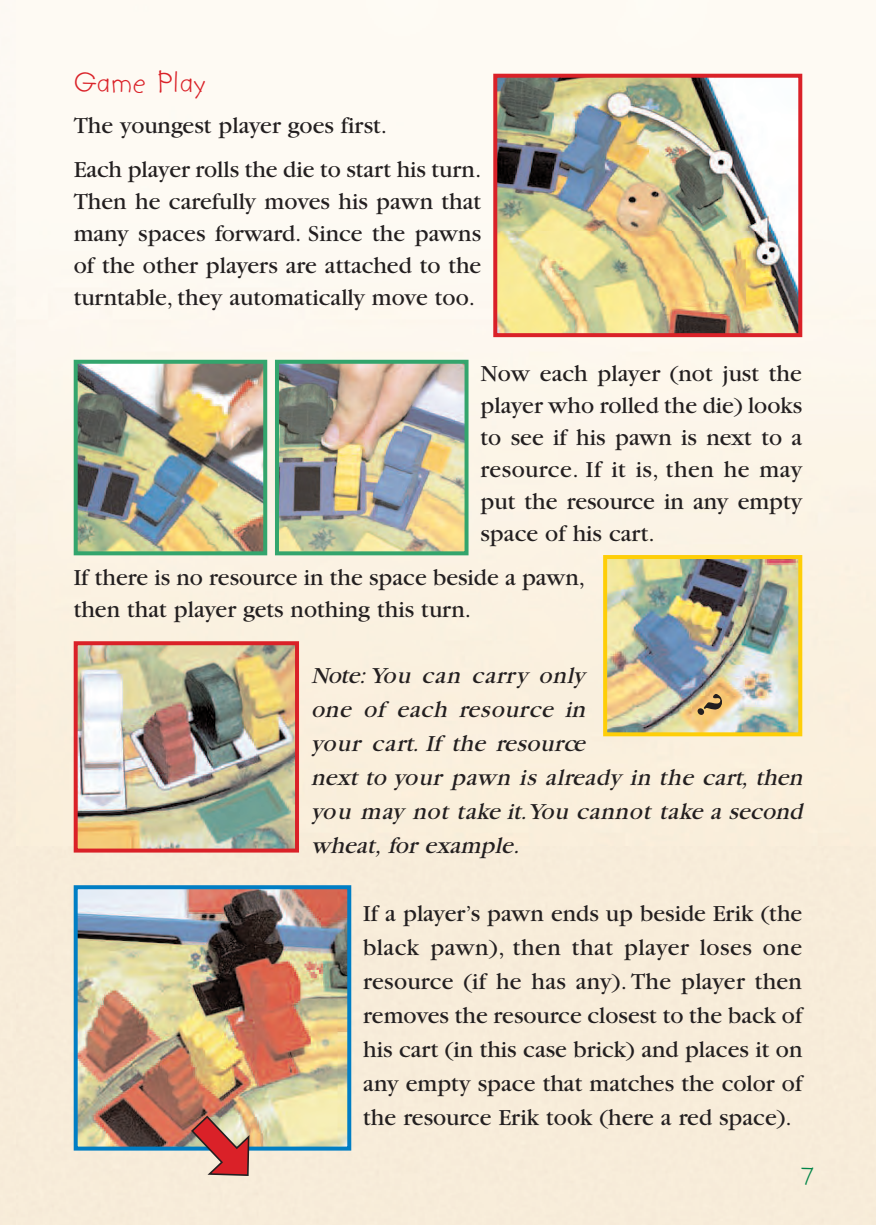
<style>
.page{position:relative;width:876px;height:1225px;background:#fff}
.page>*{position:absolute;margin:0;border:0;box-sizing:border-box;transform-origin:0 0}
.t1{font:32px "Kidprint";letter-spacing:.04em;color:#da2128}
.t2{font:28px "Kidprint";color:#008447}
.t3{font:24px/32px "Garamond";color:#231f20;text-align:justify}
.t4{font:italic 24px/34px "Garamond";color:#231f20}
</style>
<div class="page">
<img style="left:17px;top:0;width:859px;height:1225px">
<img style="left:498px;top:79px;width:299px;height:253px">
<div style="left:493px;top:74px;width:309px;height:263px;border:4px solid #da2128"></div>
<img style="left:280px;top:365px;width:183px;height:185px">
<div style="left:275px;top:360px;width:193px;height:195px;border:4px solid #33a56d"></div>
<img style="left:79px;top:890px;width:267px;height:255px">
<div style="left:74px;top:885px;width:277px;height:265px;border:4px solid #007ec4"></div>
<img style="left:79px;top:646px;width:215px;height:201px">
<div style="left:74px;top:641px;width:225px;height:211px;border:4px solid #da2128"></div>
<img style="left:608px;top:560px;width:189px;height:171px">
<div style="left:603px;top:555px;width:199px;height:181px;border:4px solid #fece08"></div>
<img style="left:79px;top:365px;width:183px;height:185px">
<div style="left:74px;top:360px;width:193px;height:195px;border:4px solid #33a56d"></div>
<svg style="left:191px;top:1115px;width:58px;height:61px;background:#c6776e"></svg>
<svg style="left:696px;top:692px;width:29px;height:28px"></svg>
<h1 class="t1" style="left:74px;top:63px;width:133px">Game Play</h1>
<p class="t3" style="left:74px;top:105px;width:409px;line-height:44px">The youngest player goes first.<br>Each player rolls the die to start his turn.</p>
<p class="t3" style="left:74px;top:187px;width:409px">Then he carefully moves his pawn that many spaces forward. Since the pawns of the other players are attached to the turntable, they automatically move too.</p>
<p class="t3" style="left:480px;top:359px;width:323px">Now each player (not just the player who rolled the die) looks to see if his pawn is next to a resource. If it is, then he may put the resource in any empty space of his cart.</p>
<p class="t3" style="left:74px;top:563px;width:513px">If there is no resource in the space beside a pawn, then that player gets nothing this turn.</p>
<p class="t4" style="left:311px;top:660px;width:497px">Note: You can carry only<br>one of each resource in<br>your cart. If the resource<br>next to your p awn is already in the cart, then you may not take it.You cannot take a second wheat, for examp le.</p>
<p class="t3" style="left:363px;top:898px;width:441px;line-height:34px">If a player’s pawn ends up beside Erik (the black pawn), then that player loses one resource (if he has any). The player then removes the resource closest to the back of his cart (in this case brick) and places it on any empty space that matches the color of the resource Erik took (here a red space).</p>
<p class="t2" style="left:802px;top:1158px;width:13px">7</p>
</div>
